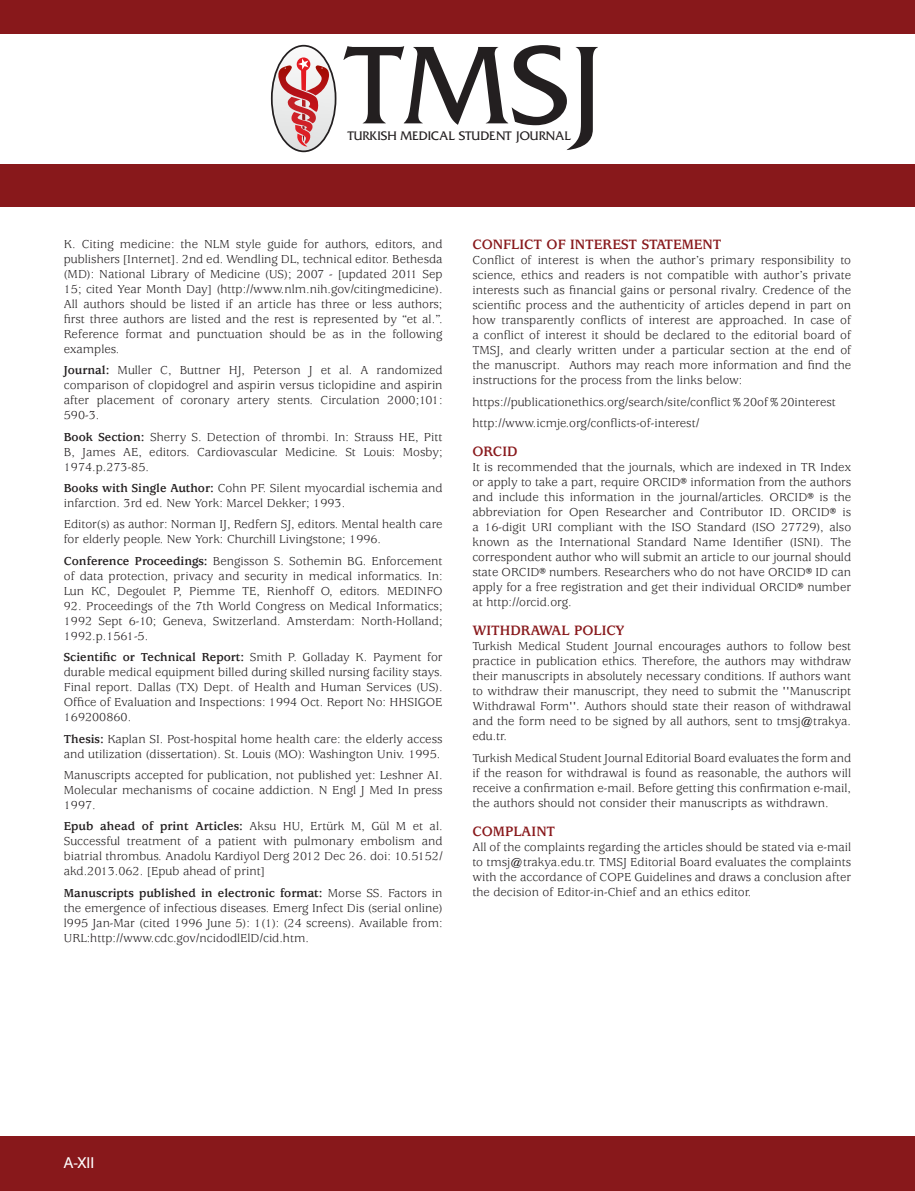
<style>
.page{position:relative;width:915px;height:1191px;background:#fff}
.page>*{position:absolute;margin:0;border:0;box-sizing:border-box;transform-origin:0 0}
.t1{font:116.1px "Friz Quadrata Std";color:#231f20}
.AMAÇ_BAŞLIK{font:700 15px "Usherwood Std";color:#88181b}
.NO-SYF{font:15px "Swiss Normal Tr";color:#fff}
.t2{font:13.05px "Friz Quadrata Std";color:#231f20}
.AMAC_KAPSAM{font:12.75px/15px "Usherwood Std";color:#231f20;text-align:justify}
.s1{font-weight:700}
</style>
<div class="page">
<div style="left:0;top:164px;width:914px;height:42px;background:#88181b"></div>
<div style="left:0;top:0;width:914px;height:33px;background:#88181b"></div>
<div style="left:0;top:1137px;width:914px;height:54px;background:#88181b"></div>
<svg style="left:272px;top:46px;width:63px;height:105px"></svg>
<div style="left:271px;top:45px;width:65px;height:107px;border:2px solid #231f20;border-radius:50%"></div>
<svg style="left:278px;top:57px;width:51px;height:90px"></svg>
<p class="t1" style="left:347px;top:21px;width:255px">TMSJ</p>
<p class="t2" style="left:347px;top:128px;width:225px">TURKISH MEDICAL STUDENT JOURNAL</p>
<p class="AMAC_KAPSAM" style="left:64px;top:237px;width:380px">K. Citing medicine: the NLM style guide for authors, editors, and publishers [Internet]. 2nd ed. Wendling DL, technical editor. Bethesda (MD): National Library of Medicine (US); 2007 - [updated 2011 Sep 15; cited Year Month Day] (http://www.nlm.nih.gov/citingmedicine).<br>All authors should be listed if an article has three or less authors; first three authors are listed and the rest is represented by “et al.”.<br>Reference format and punctuation should be as in the following examples.</p>
<p class="AMAC_KAPSAM" style="left:64px;top:363px;width:380px"><span class="s1">Journal:</span> Muller C, Buttner HJ, Peterson J et al. A randomized comparison of clopidogrel and aspirin versus ticlopidine and aspirin after placement of coronary artery stents. Circulation 2000;101:<br>590-3.</p>
<p class="AMAC_KAPSAM" style="left:64px;top:429px;width:380px"><span class="s1">Book Section:</span> Sherry S. Detection of thrombi. In: Strauss HE, Pitt B, James AE, editors. Cardiovascular Medicine. St Louis: Mosby; 1974.p.273-85.</p>
<p class="AMAC_KAPSAM" style="left:64px;top:481px;width:380px"><span class="s1">Books with Single Author:</span> Cohn PF. Silent myocardial ischemia and infarction. 3rd ed. New York: Marcel Dekker; 1993.</p>
<p class="AMAC_KAPSAM" style="left:64px;top:517px;width:380px">Editor(s) as author: Norman IJ, Redfern SJ, editors. Mental health care for elderly people. New York: Churchill Livingstone; 1996.</p>
<p class="AMAC_KAPSAM" style="left:64px;top:554px;width:380px"><span class="s1">Conference Proceedings:</span> Bengisson S. Sothemin BG. Enforcement of data protection, privacy and security in medical informatics. In:<br>Lun KC, Degoulet P, Piemme TE, Rienhoff O, editors. MEDINFO</p>
<p class="AMAC_KAPSAM" style="left:64px;top:599px;width:380px">92. Proceedings of the 7th World Congress on Medical Informatics; 1992 Sept 6-10; Geneva, Switzerland. Amsterdam: North-Holland; 1992.p.1561-5.</p>
<p class="AMAC_KAPSAM" style="left:64px;top:650px;width:380px"><span class="s1">Scientific or Technical Report:</span> Smith P. Golladay K. Payment for durable medical equipment billed during skilled nursing facility stays.<br>Final report. Dallas (TX) Dept. of Health and Human Services (US).<br>Office of Evaluation and Inspections: 1994 Oct. Report No: HHSIGOE 169200860.</p>
<p class="AMAC_KAPSAM" style="left:64px;top:731px;width:380px"><span class="s1">Thesis:</span> Kaplan SI. Post-hospital home health care: the elderly access and utilization (dissertation). St. Louis (MO): Washington Univ. 1995.</p>
<p class="AMAC_KAPSAM" style="left:64px;top:768px;width:380px">Manuscripts accepted for publication, not published yet: Leshner AI.<br>Molecular mechanisms of cocaine addiction. N Engl J Med In press 1997.</p>
<p class="AMAC_KAPSAM" style="left:64px;top:819px;width:380px"><span class="s1">Epub ahead of print Articles:</span> Aksu HU, Ertürk M, Gül M et al.<br>Successful treatment of a patient with pulmonary embolism and biatrial thrombus. Anadolu Kardiyol Derg 2012 Dec 26. doi: 10.5152/ akd.2013.062. [Epub ahead of print]</p>
<p class="AMAC_KAPSAM" style="left:64px;top:885px;width:380px"><span class="s1">Manuscripts published in electronic format:</span> Morse SS. Factors in the emergence of infectious diseases. Emerg Infect Dis (serial online) l995 Jan-Mar (cited 1996 June 5): 1(1): (24 screens). Available from:<br>URL:http://www.cdc.gov/ncidodlElD/cid.htm.</p>
<p class="AMAÇ_BAŞLIK" style="left:472px;top:236px;width:250px">CONFLICT OF INTEREST STATEMENT</p>
<p class="AMAC_KAPSAM" style="left:472px;top:253px;width:380px">Conflict of interest is when the author’s primary responsibility to science, ethics and readers is not compatible with author’s private interests such as financial gains or personal rivalry. Credence of the scientific process and the authenticity of articles depend in part on how transparently conflicts of interest are approached. In case of a conflict of interest it should be declared to the editorial board of TMSJ, and clearly written under a particular section at the end of the manuscript. Authors may reach more information and find the instructions for the process from the links below:</p>
<p class="AMAC_KAPSAM" style="left:472px;top:395px;width:365px">https://publicationethics.org/search/site/conflict%20of%20interest</p>
<p class="AMAC_KAPSAM" style="left:472px;top:416px;width:228px">http://www.icmje.org/conflicts-of-interest/</p>
<p class="AMAÇ_BAŞLIK" style="left:472px;top:443px;width:47px">ORCID</p>
<p class="AMAC_KAPSAM" style="left:472px;top:460px;width:380px">It is recommended that the journals, which are indexed in TR Index or apply to take a part, require ORCID® information from the authors and include this information in the journal/articles. ORCID® is the abbreviation for Open Researcher and Contributor ID. ORCID® is a 16-digit URI compliant with the ISO Standard (ISO 27729), also known as the International Standard Name Identifier (ISNI). The correspondent author who will submit an article to our journal should state ORCID® numbers. Researchers who do not have ORCID® ID can apply for a free registration and get their individual ORCID® number at http://orcid.org.</p>
<p class="AMAÇ_BAŞLIK" style="left:472px;top:622px;width:154px">WITHDRAWAL POLICY</p>
<p class="AMAC_KAPSAM" style="left:472px;top:639px;width:380px">Turkish Medical Student Journal encourages authors to follow best practice in publication ethics. Therefore, the authors may withdraw their manuscripts in absolutely necessary conditions. If authors want to withdraw their manuscript, they need to submit the ''Manuscript Withdrawal Form''. Authors should state their reason of withdrawal and the form need to be signed by all authors, sent to tmsj@trakya. edu.tr.</p>
<p class="AMAC_KAPSAM" style="left:472px;top:751px;width:380px">Turkish Medical Student Journal Editorial Board evaluates the form and if the reason for withdrawal is found as reasonable, the authors will receive a confirmation e-mail. Before getting this confirmation e-mail, the authors should not consider their manuscripts as withdrawn.</p>
<p class="AMAÇ_BAŞLIK" style="left:472px;top:823px;width:84px">COMPLAINT</p>
<p class="AMAC_KAPSAM" style="left:472px;top:840px;width:380px">All of the complaints regarding the articles should be stated via e-mail to tmsj@trakya.edu.tr. TMSJ Editorial Board evaluates the complaints with the accordance of COPE Guidelines and draws a conclusion after the decision of Editor-in-Chief and an ethics editor.</p>
<p class="NO-SYF" style="left:64px;top:1153px;width:32px">A-XII</p>
</div>
